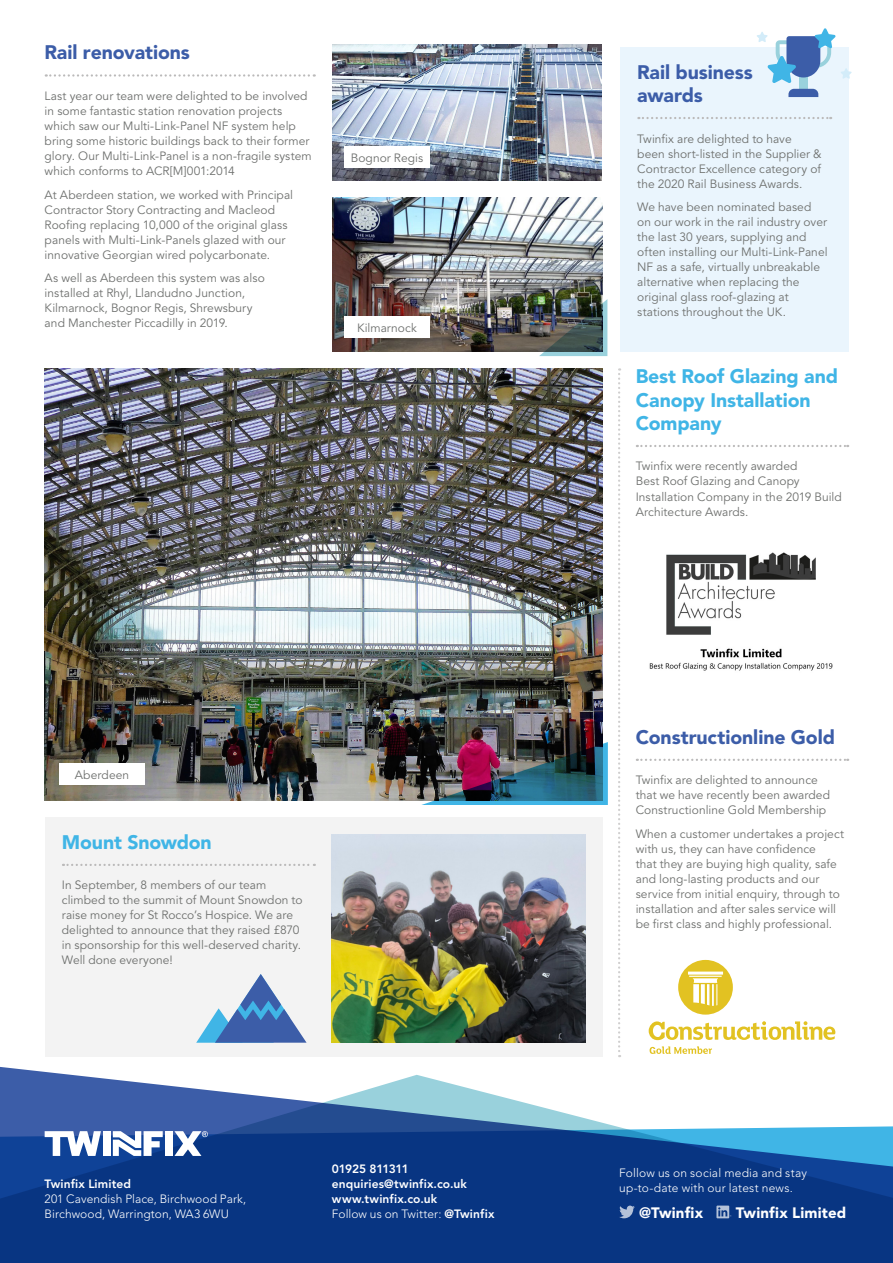
<style>
.page{position:relative;width:893px;height:1263px;background:#fff}
.page>*{position:absolute;margin:0;border:0;box-sizing:border-box;transform-origin:0 0}
.t1{font:900 19.5px/23.4px "Avenir";letter-spacing:-.005em;color:#40b5e6}
.t2{font:900 19.5px/23.4px "Avenir";letter-spacing:-.005em;color:#3c5da8}
.t3{font:900 15px "Avenir";letter-spacing:.015em;color:#fff}
.t4{font:12px/15px "Avenir";letter-spacing:.005em;color:#6e706e}
.t5{font:300 12px/14.4px "Avenir";letter-spacing:.01em;color:#fff}
.t6{font:800 12px/15px "Avenir";letter-spacing:.01em;color:#fff}
.s1{font-weight:300}
</style>
<div class="page">
<svg style="left:0;top:1067px;width:893px;height:196px;fill:#083582"></svg>
<svg style="left:619px;top:1205px;width:16px;height:13px"></svg>
<svg style="left:716px;top:1205px;width:15px;height:13px"></svg>
<svg style="left:45px;top:1131px;width:56px;height:25px"></svg>
<div style="left:103px;top:1131px;width:7px;height:25px;background:#fff"></div>
<svg style="left:113px;top:1131px;width:50px;height:25px"></svg>
<div style="left:165px;top:1131px;width:8px;height:25px;background:#fff"></div>
<svg style="left:174px;top:1131px;width:34px;height:25px"></svg>
<svg style="left:618px;top:368px;width:2px;height:689px"></svg>
<img style="left:332px;top:198px;width:270px;height:153px">
<img style="left:45px;top:368px;width:557px;height:432px">
<div style="left:45px;top:817px;width:557px;height:240px;background:#f3f3f3"></div>
<svg style="left:63px;top:864px;width:252px;height:2px"></svg>
<img style="left:332px;top:834px;width:253px;height:209px">
<svg style="left:46px;top:74px;width:269px;height:3px"></svg>
<img style="left:332px;top:45px;width:270px;height:136px">
<img style="left:539px;top:299px;width:68px;height:57px">
<img style="left:421px;top:742px;width:187px;height:63px">
<svg style="left:196px;top:974px;width:111px;height:69px"></svg>
<svg style="left:678px;top:960px;width:55px;height:55px"></svg>
<svg style="left:649px;top:1021px;width:186px;height:19px"></svg>
<svg style="left:650px;top:1046px;width:62px;height:8px"></svg>
<svg style="left:637px;top:445px;width:211px;height:2px"></svg>
<svg style="left:637px;top:759px;width:211px;height:2px"></svg>
<img style="left:649px;top:552px;width:184px;height:119px">
<div style="left:344px;top:147px;width:85px;height:21px;background:#fff"></div>
<div style="left:344px;top:317px;width:85px;height:21px;background:#fff"></div>
<div style="left:60px;top:763px;width:85px;height:21px;background:#fff"></div>
<div style="left:620px;top:47px;width:228px;height:304px;background:#eaf5fd"></div>
<svg style="left:638px;top:117px;width:193px;height:2px"></svg>
<svg style="left:757px;top:28px;width:95px;height:69px"></svg>
<h1 class="t2" style="left:45px;top:41px;width:147px">Rail renovations</h1>
<p class="t4" style="left:45px;top:89px;width:269px">Last year our team were delighted to be involved in some fantastic station renovation projects which saw our Multi-Link-Panel NF system help bring some historic buildings back to their former glory. Our Multi-Link-Panel is a non-fragile system which conforms to ACR[M]001:2014</p>
<p class="t4" style="left:45px;top:187px;width:250px">At Aberdeen station, we worked with Principal Contractor Story Contracting and Macleod Roofing replacing 10,000 of the original glass panels with Multi-Link-Panels glazed with our innovative Georgian wired polycarbonate.</p>
<p class="t4" style="left:45px;top:271px;width:222px">As well as Aberdeen this system was also installed at Rhyl, Llandudno Junction, Kilmarnock, Bognor Regis, Shrewsbury and Manchester Piccadilly in 2019.</p>
<p class="t4" style="left:351px;top:151px;width:74px">Bognor Regis</p>
<p class="t4" style="left:357px;top:321px;width:61px">Kilmarnock</p>
<h1 class="t2" style="left:637px;top:60px;width:117px">Rail business awards</h1>
<p class="t4" style="left:637px;top:131px;width:186px">Twinfix are delighted to have been short-listed in the Supplier &amp;<br>Contractor Excellence category of the 2020 Rail Business Awards.</p>
<p class="t4" style="left:637px;top:200px;width:192px">We have been nominated based on our work in the rail industry over the last 30 years, supplying and often installing our Multi-Link-Panel<br>NF as a safe, virtually unbreakable alternative when replacing the original glass roof-glazing at stations throughout the UK.</p>
<h1 class="t1" style="left:636px;top:364px;width:204px">Best Roof Glazing and<br>Canopy Installation<br>Company</h1>
<p class="t4" style="left:636px;top:459px;width:208px">Twinfix were recently awarded<br>Best Roof Glazing and Canopy<br>Installation Company in the 2019 Build<br>Architecture Awards.</p>
<p class="t4" style="left:75px;top:767px;width:56px">Aberdeen</p>
<h1 class="t1" style="left:62px;top:830px;width:151px">Mount Snowdon</h1>
<p class="t4" style="left:62px;top:878px;width:242px">In September, 8 members of our team climbed to the summit of Mount Snowdon to raise money for St Rocco’s Hospice. We are delighted to announce that they raised £870 in sponsorship for this well-deserved charity.<br>Well done everyone!</p>
<h1 class="t2" style="left:636px;top:725px;width:201px">Constructionline Gold</h1>
<p class="t4" style="left:636px;top:773px;width:196px">Twinfix are delighted to announce that we have recently been awarded<br>Constructionline Gold Membership</p>
<p class="t4" style="left:636px;top:826px;width:210px">When a customer undertakes a project with us, they can have confidence<br>that they are buying high quality, safe and long-lasting products and our service from initial enquiry, through to installation and after sales service will be first class and highly professional.</p>
<p class="t6" style="left:45px;top:1176px;width:88px">Twinfix Limited</p>
<p class="t5" style="left:45px;top:1192px;width:203px;line-height:15px">201 Cavendish Place, Birchwood Park,<br>Birchwood, Warrington, WA3 6WU</p>
<p class="t6" style="left:332px;top:1161px;width:164px">01925 811311 enquiries@twinfix.co.uk www.twinfix.co.uk<br><span class="s1">Follow us on Twitter:</span> @Twinfix</p>
<p class="t5" style="left:619px;top:1166px;width:189px">Follow us on social media and stay up-to-date with our latest news.</p>
<p class="t3" style="left:639px;top:1204px;width:65px">@Twinfix</p>
<p class="t3" style="left:736px;top:1204px;width:112px">Twinfix Limited</p>
</div>
